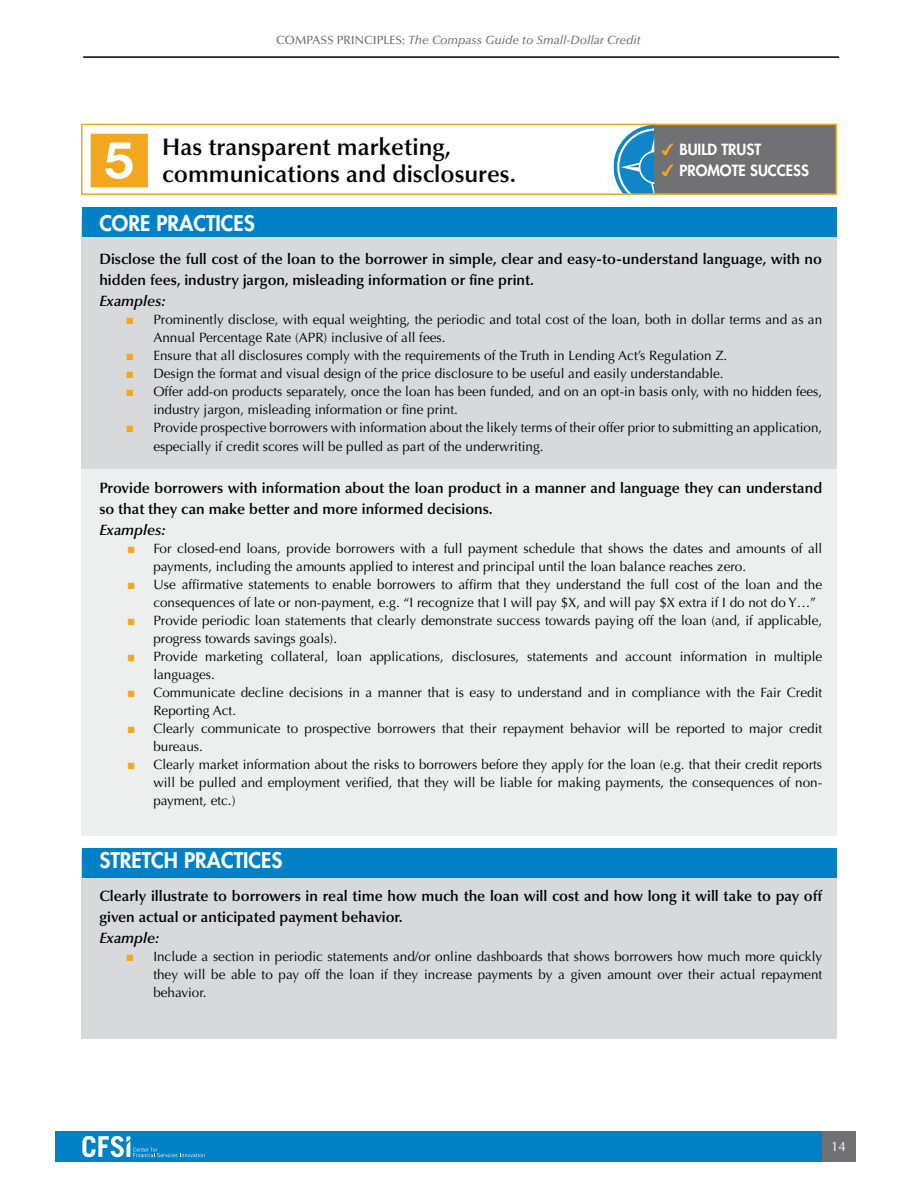
<style>
.page{position:relative;width:918px;height:1188px;background:#fff}
.page>*{position:absolute;margin:0;border:0;box-sizing:border-box;transform-origin:0 0}
.t1{font:600 24px/27px "Optima LT Std";color:#000}
.t2{font:800 21px "Futura Std";color:#fff}
.t3{font:600 15px/21px "Optima LT Std";color:#000}
.t4{font:italic 600 15px "Optima LT Std";color:#000}
.t5{font:800 15px/21px "Futura Std";color:#fff}
.t6{font:13.5px/18px "Optima LT Std";color:#000}
.t7{font:13.5px "Optima LT Std";color:#fff}
.t8{font:italic 500 12px "Optima LT Std";color:#6c6e6c}
.s1{font-style:normal}
.s2{font-family:"Monotype Sorts";font-weight:400;color:#f3a71e}
.s3{color:#f3a71e}
</style>
<div class="page">
<div style="left:820px;top:1131px;width:36px;height:30px;background:#717073"></div>
<div style="left:55px;top:1131px;width:766px;height:30px;background:#0081c6"></div>
<svg style="left:82px;top:1136px;width:123px;height:21px"></svg>
<hr style="left:83px;top:56px;width:756px;height:2px;background:#000">
<div style="left:81px;top:218px;width:756px;height:820px;background:#d7d9da"></div>
<div style="left:82px;top:470px;width:755px;height:384px;background:#edeeee"></div>
<div style="left:82px;top:207px;width:755px;height:30px;background:#0081c6"></div>
<div style="left:82px;top:848px;width:755px;height:29px;background:#0081c6"></div>
<div style="left:72px;top:836px;width:765px;height:12px;background:#fff"></div>
<div style="left:654px;top:125px;width:183px;height:69px;background:#717073"></div>
<svg style="left:613px;top:127px;width:41px;height:65px"></svg>
<div style="left:81px;top:124px;width:756px;height:71px;border:2px solid #f3a71e"></div>
<p class="t8" style="left:276px;top:33px;width:366px"><span class="s1">COMPASS PRINCIPLES:</span> The Compass Guide to Small-Dollar Credit</p>
<h1 class="t1" style="left:162px;top:134px;width:355px">Has transparent marketing, communications and disclosures.</h1>
<p class="t5" style="left:662px;top:139px;width:149px"><span class="s2">4</span> BUILD TRUST<br><span class="s2">4</span> PROMOTE SUCCESS</p>
<h2 class="t2" style="left:99px;top:210px;width:157px">CORE PRACTICES</h2>
<p class="t3" style="left:99px;top:248px;width:724px">Disclose the full cost of the loan to the borrower in simple, clear and easy-to-understand language, with no hidden fees, industry jargon, misleading information or fine print.</p>
<p class="t4" style="left:99px;top:292px;width:68px">Examples:</p>
<p class="t6" style="left:153px;top:311px;width:670px;text-indent:-27px"><span class="s3">■</span> Prominently disclose, with equal weighting, the periodic and total cost of the loan, both in dollar terms and as an<br>Annual Percentage Rate (APR) inclusive of all fees.</p>
<p class="t6" style="left:126px;top:347px;width:602px"><span class="s3">■</span> Ensure that all disclosures comply with the requirements of the Truth in Lending Act’s Regulation Z.</p>
<p class="t6" style="left:126px;top:365px;width:599px"><span class="s3">■</span> Design the format and visual design of the price disclosure to be useful and easily understandable.</p>
<p class="t6" style="left:153px;top:383px;width:670px;text-indent:-27px"><span class="s3">■</span> Offer add-on products separately, once the loan has been funded, and on an opt-in basis only, with no hidden fees, industry jargon, misleading information or fine print.</p>
<p class="t6" style="left:153px;top:418px;width:670px;line-height:19.5px;text-indent:-27px"><span class="s3">■</span> Provide prospective borrowers with information about the likely terms of their offer prior to submitting an application, especially if credit scores will be pulled as part of the underwriting.</p>
<p class="t3" style="left:99px;top:478px;width:724px">Provide borrowers with information about the loan product in a manner and language they can understand so that they can make better and more informed decisions.</p>
<p class="t4" style="left:99px;top:522px;width:68px">Examples:</p>
<p class="t6" style="left:153px;top:540px;width:670px;text-indent:-25px"><span class="s3">■</span> For closed-end loans, provide borrowers with a full payment schedule that shows the dates and amounts of all payments, including the amounts applied to interest and principal until the loan balance reaches zero.</p>
<p class="t6" style="left:153px;top:576px;width:670px;text-indent:-25px"><span class="s3">■</span> Use affirmative statements to enable borrowers to affirm that they understand the full cost of the loan and the consequences of late or non-payment, e.g. “I recognize that I will pay $X, and will pay $X extra if I do not do Y…”</p>
<p class="t6" style="left:153px;top:612px;width:670px;text-indent:-25px"><span class="s3">■</span> Provide periodic loan statements that clearly demonstrate success towards paying off the loan (and, if applicable, progress towards savings goals).</p>
<p class="t6" style="left:153px;top:648px;width:670px;text-indent:-25px"><span class="s3">■</span> Provide marketing collateral, loan applications, disclosures, statements and account information in multiple languages.</p>
<p class="t6" style="left:153px;top:684px;width:670px;text-indent:-25px"><span class="s3">■</span> Communicate decline decisions in a manner that is easy to understand and in compliance with the Fair Credit<br>Reporting Act.</p>
<p class="t6" style="left:153px;top:720px;width:670px;text-indent:-25px"><span class="s3">■</span> Clearly communicate to prospective borrowers that their repayment behavior will be reported to major credit bureaus.</p>
<p class="t6" style="left:153px;top:756px;width:670px;text-align:justify;text-indent:-25px"><span class="s3">■</span> Clearly market information about the risks to borrowers before they apply for the loan (e.g. that their credit reports will be pulled and employment verified, that they will be liable for making payments, the consequences of non&shy;payment, etc.)</p>
<h2 class="t2" style="left:99px;top:847px;width:185px">STRETCH PRACTICES</h2>
<p class="t3" style="left:99px;top:886px;width:724px">Clearly illustrate to borrowers in real time how much the loan will cost and how long it will take to pay off given actual or anticipated payment behavior.</p>
<p class="t4" style="left:99px;top:930px;width:61px">Example:</p>
<p class="t6" style="left:153px;top:948px;width:670px;text-align:justify;text-indent:-27px"><span class="s3">■</span> I nclude a section in periodic statements and/or online dashboards that shows borrowers how much more quickly they will be able to pay off the loan if they increase payments by a given amount over their actual repayment behavior.</p>
<p class="t7" style="left:831px;top:1139px;width:17px">14</p>
</div>
